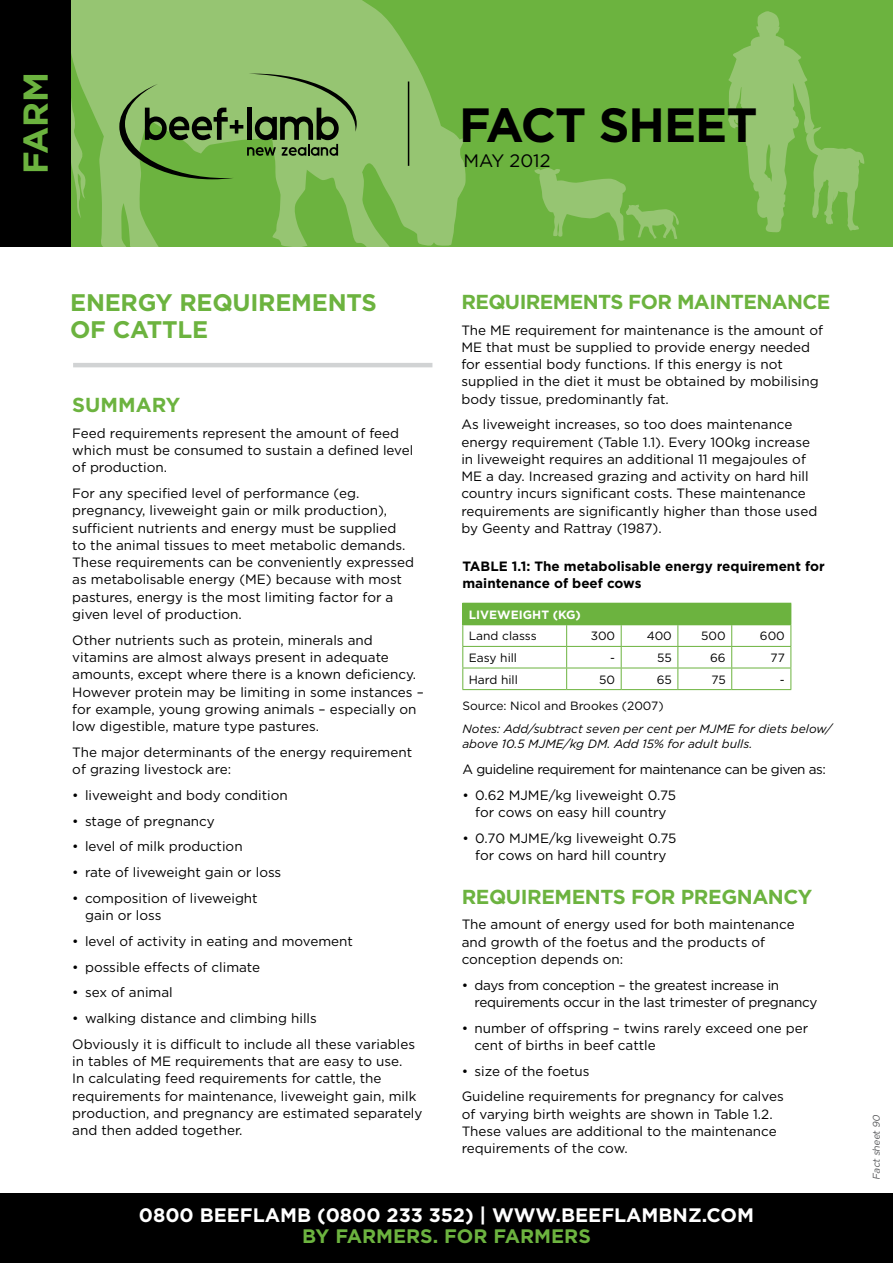
<style>
.page{position:relative;width:893px;height:1263px;background:#fff}
.page>*{position:absolute;margin:0;border:0;box-sizing:border-box;transform-origin:0 0}
.t1{font:700 48px "Gotham";letter-spacing:-.02em;color:#000}
.t2{font:700 34.5px "Gotham";color:#6cb33f}
.t3{font:700 24px/27px "Gotham";letter-spacing:-.01em;color:#6cb33f}
.t4{font:700 20.25px "Gotham";letter-spacing:-.025em;color:#6cb33f}
.t5{font:700 20.25px "Gotham";color:#6cb33f}
.t6{font:700 19.5px "Gotham";color:#fff}
.t7{font:700 19.5px "Gotham";color:#6cb33f}
.t8{font:18px "Gotham";color:#000}
.t9{font:13.5px/17.2px "Gotham";color:#000}
.t10{font:13.5px/17.2px "Gotham";letter-spacing:-.02em;color:#000}
.t11{font:700 13.5px/17.2px "Gotham";color:#000}
.t12{font:13.5px "Gotham";letter-spacing:-.03em;color:#000}
.t13{font:italic 12px/15px "Gotham";color:#000}
.t14{font:12px "Gotham";color:#000}
.t15{font:700 12px "Gotham";color:#fff}
.t16{font:italic 9.75px "Gotham";color:#58595b}
</style>
<div class="page">
<div style="left:0;top:1193px;width:893px;height:70px;background:#000"></div>
<div style="left:0;top:0;width:893px;height:247px;background:#6cb33f"></div>
<svg style="left:728px;top:11px;width:137px;height:221px"></svg>
<svg style="left:70px;top:0;width:396px;height:247px;fill:#96c572"></svg>
<svg style="left:534px;top:168px;width:145px;height:73px"></svg>
<div style="left:0;top:0;width:70px;height:247px;background:#000"></div>
<hr style="left:408px;top:81px;width:1px;height:85px;background:#000">
<svg style="left:119px;top:74px;width:238px;height:105px"></svg>
<hr style="left:73px;top:363px;width:359px;height:4px;background:#d1d3d4">
<div style="left:463px;top:603px;width:328px;height:22px;background:#6cb33f"></div>
<hr style="left:462px;top:603px;width:105px;height:1px;background:#6cb33f">
<hr style="left:462px;top:646px;width:105px;height:1px;background:#6cb33f">
<hr style="left:567px;top:646px;width:54px;height:1px;background:#6cb33f">
<hr style="left:621px;top:646px;width:57px;height:1px;background:#6cb33f">
<hr style="left:678px;top:646px;width:54px;height:1px;background:#6cb33f">
<hr style="left:732px;top:646px;width:59px;height:1px;background:#6cb33f">
<hr style="left:462px;top:668px;width:105px;height:1px;background:#6cb33f">
<svg style="left:462px;top:604px;width:1px;height:85px"></svg>
<hr style="left:567px;top:668px;width:54px;height:1px;background:#6cb33f">
<svg style="left:566px;top:625px;width:1px;height:64px"></svg>
<hr style="left:621px;top:668px;width:57px;height:1px;background:#6cb33f">
<svg style="left:621px;top:625px;width:1px;height:64px"></svg>
<hr style="left:678px;top:668px;width:54px;height:1px;background:#6cb33f">
<svg style="left:677px;top:625px;width:1px;height:64px"></svg>
<hr style="left:732px;top:668px;width:59px;height:1px;background:#6cb33f">
<svg style="left:731px;top:625px;width:1px;height:64px"></svg>
<svg style="left:790px;top:625px;width:1px;height:64px"></svg>
<hr style="left:462px;top:689px;width:105px;height:1px;background:#6cb33f">
<hr style="left:567px;top:689px;width:54px;height:1px;background:#6cb33f">
<hr style="left:621px;top:689px;width:57px;height:1px;background:#6cb33f">
<hr style="left:678px;top:689px;width:54px;height:1px;background:#6cb33f">
<hr style="left:732px;top:689px;width:59px;height:1px;background:#6cb33f">
<h2 class="t2" style="left:13px;top:174px;width:104px;rotate:-90deg">FARM</h2>
<h1 class="t1" style="left:459px;top:93px;width:300px">FACT SHEET</h1>
<h3 class="t8" style="left:463px;top:149px;width:88px">MAY 2012</h3>
<h3 class="t3" style="left:70px;top:289px;width:308px">ENERGY REQUIREMENTS<br>OF CATTLE</h3>
<h3 class="t5" style="left:72px;top:392px;width:110px">SUMMARY</h3>
<p class="t9" style="left:72px;top:424px;width:343px">Feed requirements represent the amount of feed which must be consumed to sustain a defined level of production.</p>
<p class="t9" style="left:72px;top:484px;width:343px">For any specified level of performance (eg. pregnancy, liveweight gain or milk production), sufficient nutrients and energy must be supplied<br>to the animal tissues to meet metabolic demands.<br>These requirements can be conveniently expressed as metabolisable energy (ME) because with most pastures, energy is the most limiting factor for a given level of production.</p>
<p class="t9" style="left:72px;top:631px;width:353px">Other nutrients such as protein, minerals and vitamins are almost always present in adequate amounts, except where there is a known deficiency.<br>However protein may be limiting in some instances – for example, young growing animals – especially on low digestible, mature type pastures.</p>
<p class="t9" style="left:72px;top:743px;width:341px">The major determinants of the energy requirement of grazing livestock are:</p>
<p class="t9" style="left:72px;top:786px;width:217px">• liveweight and body condition</p>
<p class="t9" style="left:72px;top:812px;width:144px">• stage of pregnancy</p>
<p class="t9" style="left:72px;top:838px;width:172px">• level of milk production</p>
<p class="t9" style="left:72px;top:863px;width:211px">• rate of liveweight gain or loss</p>
<p class="t9" style="left:85px;top:889px;width:174px;text-indent:-13px">• composition of liveweight gain or loss</p>
<p class="t9" style="left:72px;top:932px;width:282px">• level of activity in eating and movement</p>
<p class="t9" style="left:72px;top:958px;width:189px">• possible effects of climate</p>
<p class="t9" style="left:72px;top:984px;width:102px">• sex of animal</p>
<p class="t9" style="left:72px;top:1005px;width:344px;line-height:25.8px">• walking distance and climbing hills<br>Obviously it is difficult to include all these variables</p>
<p class="t9" style="left:72px;top:1052px;width:352px">in tables of ME requirements that are easy to use.<br>In calculating feed requirements for cattle, the requirements for maintenance, liveweight gain, milk production, and pregnancy are estimated separately and then added together.</p>
<h3 class="t4" style="left:461px;top:288px;width:371px">REQUIREMENTS FOR MAINTENANCE</h3>
<p class="t9" style="left:461px;top:321px;width:363px">The ME requirement for maintenance is the amount of ME that must be supplied to provide energy needed for essential body functions. If this energy is not supplied in the diet it must be obtained by mobilising body tissue, predominantly fat.</p>
<p class="t9" style="left:461px;top:416px;width:357px">As liveweight increases, so too does maintenance energy requirement (Table 1.1). Every 100kg increase in liveweight requires an additional 11 megajoules of ME a day. Increased grazing and activity on hard hill country incurs significant costs. These maintenance requirements are significantly higher than those used by Geenty and Rattray (1987).</p>
<p class="t11" style="left:462px;top:558px;width:364px">TABLE 1.1: The metabolisable energy requirement for maintenance of beef cows</p>
<p class="t15" style="left:469px;top:607px;width:114px">LIVEWEIGHT (KG)</p>
<p class="t14" style="left:469px;top:628px;width:69px">Land classs</p>
<p class="t14" style="left:591px;top:628px;width:26px">300</p>
<p class="t14" style="left:647px;top:628px;width:27px">400</p>
<p class="t14" style="left:701px;top:628px;width:26px">500</p>
<p class="t14" style="left:760px;top:628px;width:26px">600</p>
<p class="t14" style="left:469px;top:650px;width:50px">Easy hill</p>
<p class="t14" style="left:610px;top:650px;width:6px">-</p>
<p class="t14" style="left:657px;top:650px;width:16px">55</p>
<p class="t14" style="left:710px;top:650px;width:17px">66</p>
<p class="t14" style="left:771px;top:650px;width:16px">77</p>
<p class="t14" style="left:469px;top:672px;width:51px">Hard hill</p>
<p class="t14" style="left:599px;top:672px;width:17px">50</p>
<p class="t14" style="left:657px;top:672px;width:17px">65</p>
<p class="t14" style="left:711px;top:672px;width:16px">75</p>
<p class="t14" style="left:780px;top:672px;width:6px">-</p>
<p class="t14" style="left:462px;top:698px;width:203px">Source: Nicol and Brookes (2007)</p>
<p class="t13" style="left:462px;top:721px;width:371px">Notes: Add/subtract seven per cent per MJME for diets below/ above 10.5 MJME/kg DM. Add 15% for adult bulls.</p>
<p class="t12" style="left:462px;top:760px;width:365px">A guideline requirement for maintenance can be given as:</p>
<p class="t9" style="left:462px;top:786px;width:215px;text-align:center">• 0.62 MJME/kg liveweight 0.75 for cows on easy hill country</p>
<p class="t9" style="left:462px;top:829px;width:216px;text-align:center">• 0.70 MJME/kg liveweight 0.75 for cows on hard hill country</p>
<h3 class="t4" style="left:462px;top:883px;width:352px">REQUIREMENTS FOR PREGNANCY</h3>
<p class="t9" style="left:462px;top:916px;width:334px">The amount of energy used for both maintenance and growth of the foetus and the products of conception depends on:</p>
<p class="t10" style="left:474px;top:976px;width:344px;text-indent:-13px">• days from conception – the greatest increase in requirements occur in the last trimester of pregnancy</p>
<p class="t9" style="left:474px;top:1019px;width:335px;text-indent:-13px">• number of offspring – twins rarely exceed one per cent of births in beef cattle</p>
<p class="t9" style="left:462px;top:1058px;width:324px;line-height:25.8px">• size of the foetus<br>Guideline requirements for pregnancy for calves</p>
<p class="t9" style="left:462px;top:1105px;width:316px">of varying birth weights are shown in Table 1.2.<br>These values are additional to the maintenance requirements of the cow.</p>
<h3 class="t6" style="left:139px;top:1202px;width:617px">0800 BEEFLAMB (0800 233 352) | WWW.BEEFLAMBNZ.COM</h3>
<h3 class="t7" style="left:302px;top:1223px;width:290px">BY FARMERS. FOR FARMERS</h3>
<p class="t16" style="left:870px;top:1180px;width:68px;rotate:-90deg">Factsheet90</p>
</div>
